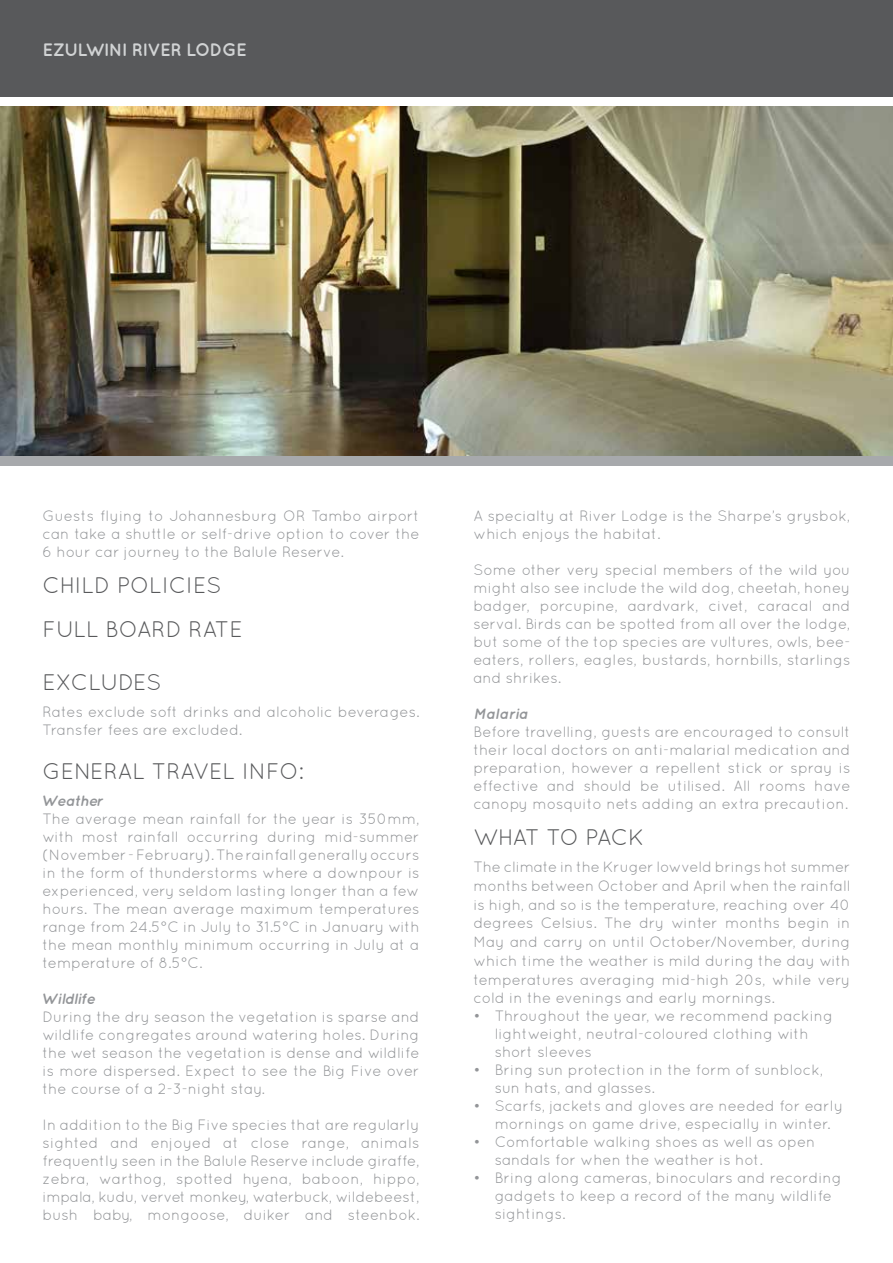
<style>
.page{position:relative;width:893px;height:1263px;background:#fff}
.page>*{position:absolute;margin:0;border:0;box-sizing:border-box;transform-origin:0 0}
.t1{font:22.5px/44.5px "Quicksand";color:#58595b}
.t2{font:700 18px "Quicksand";letter-spacing:-.055em;color:#d1d3d4}
.t3{font:15px/18px "Quicksand";color:#939598;text-align:justify}
.t4{font:italic 700 15px "Quicksand";letter-spacing:-.02em;color:#939598}
.t5{font:italic 700 15px "Quicksand";letter-spacing:-.06em;color:#939598}
.t6{font:italic 700 15px "Quicksand";color:#939598}
</style>
<div class="page">
<img style="left:0;top:107px;width:893px;height:349px">
<div style="left:0;top:456px;width:893px;height:9px;background:#a7a9ac"></div>
<div style="left:0;top:0;width:893px;height:96px;background:#58595b"></div>
<p class="t2" style="left:43px;top:39px;width:206px">EZULWINI RIVER LODGE</p>
<p class="t3" style="left:43px;top:506px;width:379px">Guests flying to Johannesburg OR Tambo airport can take a shuttle or self-drive option to cover the 6 hour car journey to the Balule Reserve.</p>
<h1 class="t1" style="left:43px;top:562px;width:30px">Child</h1>
<h1 class="t1" style="left:43px;top:562px;width:202px;text-indent:75px">Policies<br>FU LL BOAR D RATE</h1>
<h1 class="t1" style="left:43px;top:660px;width:121px">EXCLU DES</h1>
<p class="t3" style="left:43px;top:702px;width:379px">Rates exclude soft drinks and alcoholic beverages.<br>Transfer fees are excluded.</p>
<h1 class="t1" style="left:43px;top:749px;width:263px">GENERAL TRAVEL I NFO:</h1>
<p class="t5" style="left:43px;top:792px;width:62px">Weather</p>
<p class="t3" style="left:42px;top:809px;width:379px">The average mean rainfall for the year is 350mm, with most rainfall occurring during mid-summer (November - February). The rainfall generally occurs in the form of thunderstorms where a downpour is experienced, very seldom lasting longer than a few hours. The mean average maximum temperatures range from 24.5°C in July to 31.5°C in January with the mean monthly minimum occurring in July at a temperature of 8.5°C.</p>
<p class="t4" style="left:42px;top:990px;width:54px">Wildlife</p>
<p class="t3" style="left:42px;top:1007px;width:379px">During the dry season the vegetation is sparse and wildlife congregates around watering holes. During the wet season the vegetation is dense and wildlife is more dispersed. Expect to see the Big Five over the course of a 2-3-night stay.</p>
<p class="t3" style="left:43px;top:1115px;width:379px">In addition to the Big Five species that are regularly sighted and enjoyed at close range, animals frequently seen in the Balule Reserve include giraffe, zebra, warthog, spotted hyena, baboon, hippo, impala, kudu, vervet monkey, waterbuck, wildebeest, bush baby, mongoose, duiker and steenbok.</p>
<p class="t3" style="left:473px;top:506px;width:378px">A specialty at River Lodge is the Sharpe’s grysbok, which enjoys the habitat.</p>
<p class="t3" style="left:473px;top:560px;width:379px">Some other very special members of the wild you might also see include the wild dog, cheetah, honey badger, porcupine, aardvark, civet, caracal and serval. Birds can be spotted from all over the lodge, but some of the top species are vultures, owls, bee&shy;eaters, rollers, eagles, bustards, hornbills, starlings and shrikes.</p>
<p class="t6" style="left:473px;top:704px;width:57px">Malaria</p>
<p class="t3" style="left:473px;top:722px;width:379px">Before travelling, guests are encouraged to consult their local doctors on anti-malarial medication and preparation, however a repellent stick or spray is effective and should be utilised. All rooms have canopy mosquito nets adding an extra precaution.</p>
<h1 class="t1" style="left:473px;top:814px;width:172px">What to Pac k</h1>
<p class="t3" style="left:473px;top:857px;width:379px;line-height:18.8px">The climate in the Kruger lowveld brings hot summer months between October and April when the rainfall is high, and so is the temperature, reaching over 40 degrees Celsius. The dry winter months begin in May and carry on until October/November, during which time the weather is mild during the day with temperatures averaging mid-high 20s, while very cold in the evenings and early mornings.</p>
<p class="t3" style="left:495px;top:1007px;width:340px;text-align:left;text-indent:-21px">• Throughout the year, we recommend packing lightweight, neutral-coloured clothing with short sleeves</p>
<p class="t3" style="left:495px;top:1061px;width:330px;text-indent:-21px">• Bring sun protection in the form of sunblock, sun hats, and glasses.</p>
<p class="t3" style="left:473px;top:1097px;width:371px;text-align:center">• Scarfs, jackets and gloves are needed for early mornings on game drive, especially in winter.</p>
<p class="t3" style="left:495px;top:1133px;width:322px;text-indent:-21px">• Comfortable walking shoes as well as open sandals for when the weather is hot.</p>
<p class="t3" style="left:495px;top:1169px;width:348px;text-align:left;text-indent:-21px">• Bring along cameras, binoculars and recording gadgets to keep a record of the many wildlife sightings.</p>
</div>
